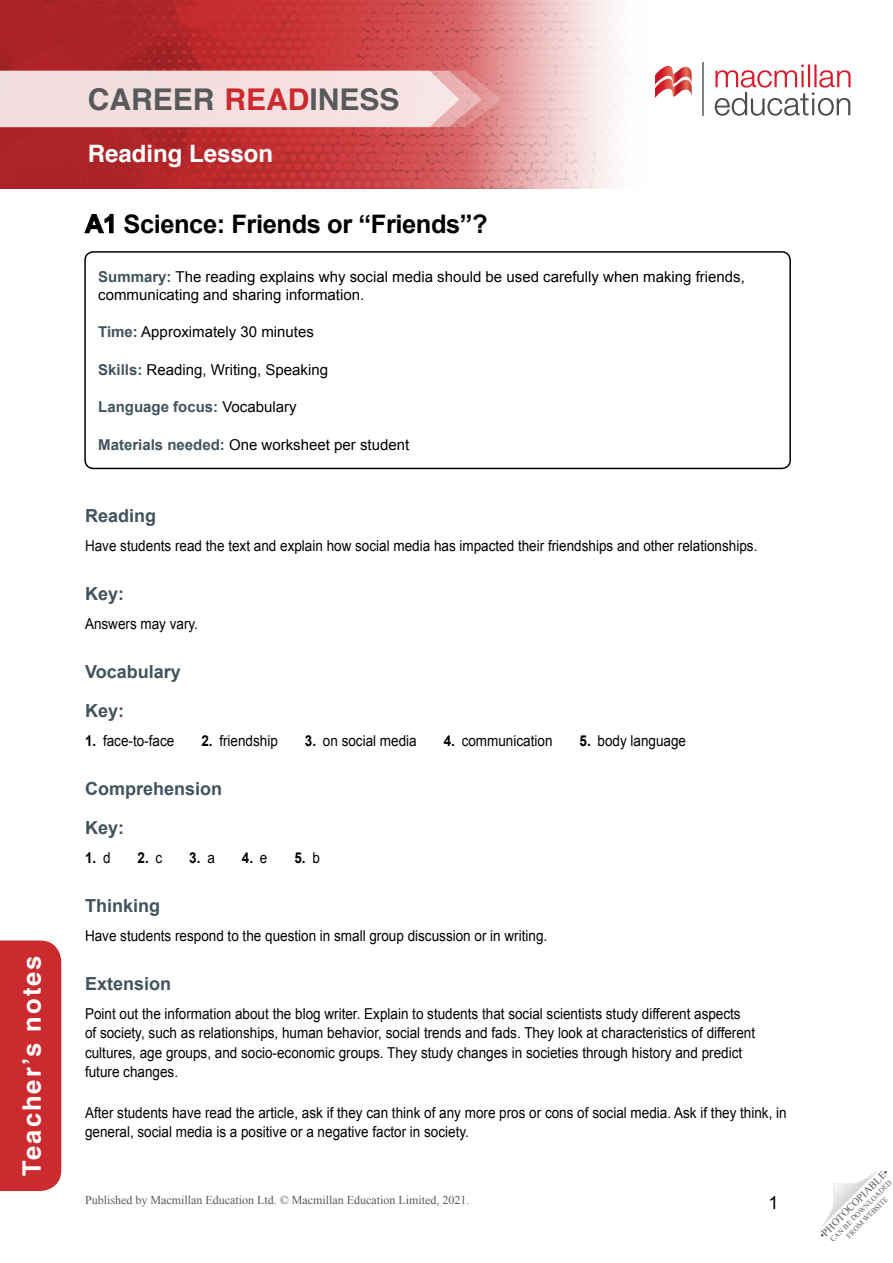
<style>
.page{position:relative;width:893px;height:1263px;background:#fff}
.page>*{position:absolute;margin:0;border:0;box-sizing:border-box;transform-origin:0 0}
.t1{font:700 30px "Helvetica";color:#58595b}
.Article_Title{font:700 25.5px "Arial";letter-spacing:-.015em;color:#000}
.Template__Left_sideb{font:700 25.5px "Helvetica LT Std";letter-spacing:.08em;color:#fff}
.t2{font:700 24px "Helvetica";color:#fff}
.TN__Title{font:700 18px "Arial";color:#41535d}
.t3{font:18px "Arial";color:#000}
.TN__Body_text{font:15px/19.5px "Arial";color:#000;scale:.9 1}
.TN__Info_box_-_body{font:15px/18px "Arial";color:#000}
.TN__Info_box_-_body-2{font:700 15px "Arial";color:#41535d}
.TN__Body_text-2{font:700 15px "Arial";color:#000;scale:.9 1}
.t4{font:12px "Times New Roman";color:#58595b}
.t5{font:10.5px "Times New Roman";color:#58595b}
.t6{font:7.5px/9px "Times New Roman";color:#58595b;text-align:center}
.s1{color:#cb2b2e}
.s2{font-weight:700;color:#41535d}
.s3{font-weight:400;color:#000}
.s4{font-weight:700}
.s5{font-weight:400}
</style>
<div class="page">
<svg style="left:822px;top:1171px;width:55px;height:55px"></svg>
<img style="left:0;top:0;width:287px;height:188px">
<svg style="left:287px;top:0;width:564px;height:189px"></svg>
<svg style="left:655px;top:65px;width:37px;height:34px"></svg>
<hr style="left:703px;top:62px;width:1px;height:54px;background:#808285">
<svg style="left:715px;top:64px;width:135px;height:52px"></svg>
<div style="left:0;top:940px;width:61px;height:251px;background:#cb2b2e"></div>
<svg style="left:0;top:71px;width:501px;height:56px"></svg>
<svg style="left:84px;top:213px;width:30px;height:20px"></svg>
<div style="left:84px;top:251px;width:707px;height:218px;border:2px solid #000;border-radius:9px"></div>
<p class="Template__Left_sideb" style="left:16px;top:1176px;width:222px;rotate:-90deg">Teacher’s notes</p>
<p class="t1" style="left:88px;top:75px;width:313px">CAREER <span class="s1">READ</span>INESS</p>
<p class="t2" style="left:88px;top:134px;width:187px">Reading Lesson</p>
<p class="Article_Title" style="left:85px;top:207px;width:404px">A1 Science: Friends or “Friends”?</p>
<p class="TN__Info_box_-_body" style="left:98px;top:267px;width:648px"><span class="s2">Summary:</span> The reading explains why social media should be used carefully when making friends, communicating and sharing information.</p>
<p class="TN__Info_box_-_body" style="left:98px;top:323px;width:217px"><span class="s2">Time:</span> Approximately 30 minutes</p>
<p class="TN__Info_box_-_body" style="left:98px;top:360px;width:231px"><span class="s2">Skills:</span> Reading, Writing, Speaking</p>
<p class="TN__Info_box_-_body-2" style="left:98px;top:397px;width:200px">Language focus: <span class="s3">Vocabulary</span></p>
<p class="TN__Info_box_-_body" style="left:98px;top:435px;width:312px"><span class="s2">Materials needed:</span> One worksheet per student</p>
<p class="TN__Title" style="left:85px;top:504px;width:73px">Reading</p>
<p class="TN__Body_text" style="left:85px;top:536px;width:749px">Have students read the text and explain how social media has impacted their friendships and other relationships.</p>
<p class="TN__Title" style="left:85px;top:582px;width:41px">Key:</p>
<p class="TN__Body_text" style="left:85px;top:614px;width:127px">Answers may vary.</p>
<p class="TN__Title" style="left:85px;top:660px;width:97px">Vocabulary</p>
<p class="TN__Title" style="left:85px;top:699px;width:41px">Key:</p>
<p class="TN__Body_text" style="left:85px;top:731px;width:101px"><span class="s4">1.</span> face-to-face</p>
<p class="TN__Body_text" style="left:201px;top:731px;width:87px"><span class="s4">2.</span> friendship</p>
<p class="TN__Body_text" style="left:305px;top:731px;width:126px"><span class="s4">3.</span> on social media</p>
<p class="TN__Body_text" style="left:444px;top:731px;width:122px"><span class="s4">4.</span> communication</p>
<p class="TN__Body_text" style="left:579px;top:731px;width:120px"><span class="s4">5.</span> body language</p>
<p class="TN__Title" style="left:85px;top:777px;width:139px">Comprehension</p>
<p class="TN__Title" style="left:85px;top:816px;width:41px">Key:</p>
<p class="TN__Body_text-2" style="left:85px;top:847px;width:30px">1. <span class="s5">d</span></p>
<p class="TN__Body_text-2" style="left:138px;top:847px;width:29px">2. <span class="s5">c</span></p>
<p class="TN__Body_text-2" style="left:189px;top:847px;width:30px">3. <span class="s5">a</span></p>
<p class="TN__Body_text-2" style="left:242px;top:847px;width:30px">4. <span class="s5">e</span></p>
<p class="TN__Body_text-2" style="left:294px;top:847px;width:30px">5. <span class="s5">b</span></p>
<p class="TN__Title" style="left:85px;top:894px;width:77px">Thinking</p>
<p class="TN__Body_text" style="left:85px;top:926px;width:515px">Have students respond to the question in small group discussion or in writing.</p>
<p class="TN__Title" style="left:85px;top:972px;width:88px">Extension</p>
<p class="TN__Body_text" style="left:85px;top:1004px;width:746px">Point out the information about the blog writer. Explain to students that social scientists study different aspects of society, such as relationships, human behavior, social trends and fads. They look at characteristics of different cultures, age groups, and socio-economic groups. They study changes in societies through history and predict future changes.</p>
<p class="TN__Body_text" style="left:85px;top:1103px;width:781px">After students have read the article, ask if they can think of any more pros or cons of social media. Ask if they think, in general, social media is a positive or a negative factor in society.</p>
<p class="t4" style="left:85px;top:1192px;width:386px">Published by Macmillan Education Ltd. © Macmillan Education Limited, 2021.</p>
<p class="t3" style="left:769px;top:1191px;width:12px">1</p>
<p class="t5" style="left:816px;top:1232px;width:95px;rotate:-45deg">•PHOTOCOPIABLE•</p>
<p class="t6" style="left:828px;top:1237px;width:85px;rotate:-45deg">CAN BE DOWNLOADED<br>FROM WEBSITE</p>
</div>
